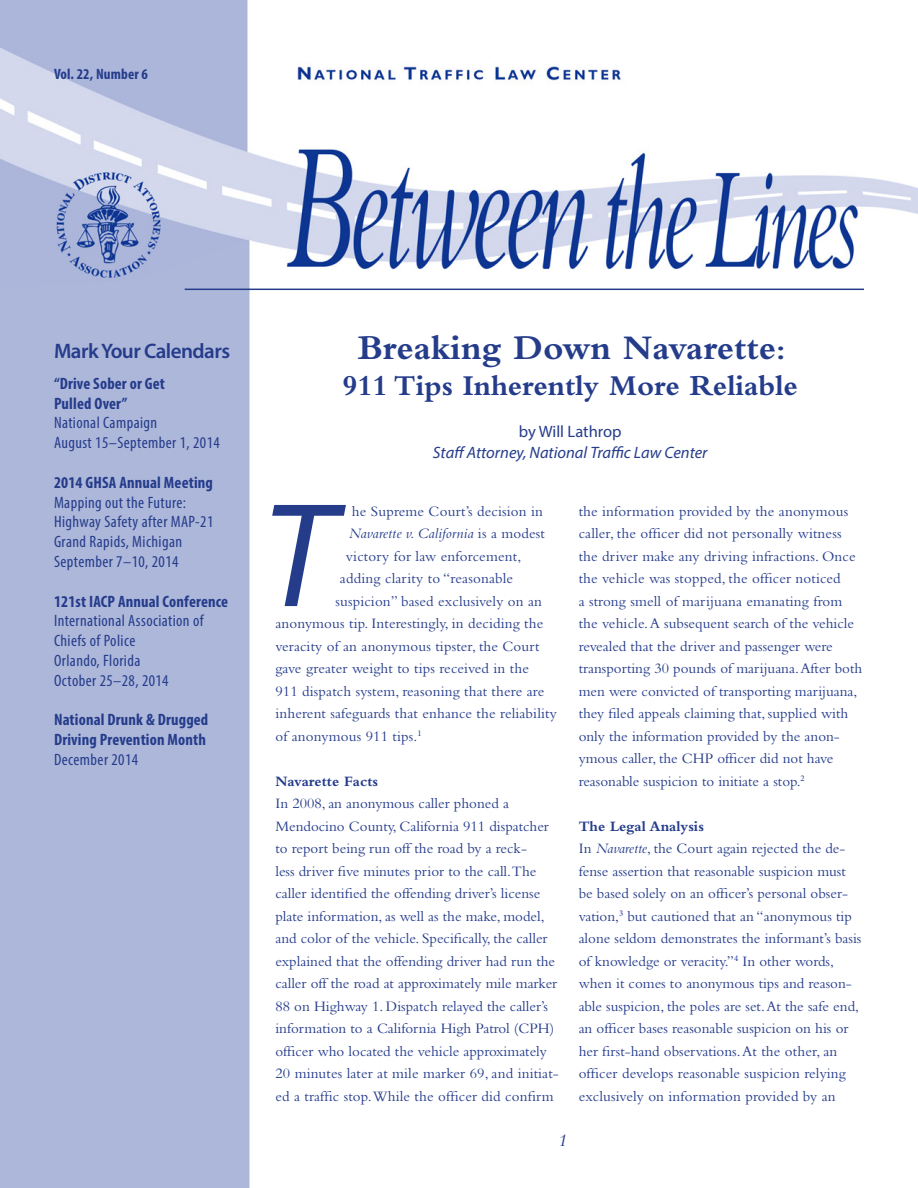
<style>
.page{position:relative;width:918px;height:1188px;background:#fff}
.page>*{position:absolute;margin:0;border:0;box-sizing:border-box;transform-origin:0 0}
.t1{font:italic 150px "Myriad Pro";color:#253c8b}
.byline{font:700 36px "Bembo";color:#253c8b}
.byline-2{font:700 30px "Bembo";color:#253c8b}
.t2{font:600 21px "Myriad Pro";letter-spacing:-.025em;color:#253c8b}
.t3{font:italic 18px "Bembo";color:#253c8b}
.Sidebar_text{font:condensed 16.5px/19.8px "Myriad Pro";letter-spacing:.025em;color:#253c8b}
.Sidebar_header{font:700 condensed 16.5px/19.8px "Myriad Pro";letter-spacing:.01em;color:#253c8b}
.byline-3{font:italic 16.5px "Myriad Pro";color:#253c8b}
.byline-4{font:16.5px "Myriad Pro";color:#253c8b}
.body_text{font:15px/22.5px "Bembo";color:#253c8b}
.body_text-2{font:italic 15px "Bembo";letter-spacing:.01em;color:#253c8b}
.body_text-3{font:700 15px "Bembo";color:#253c8b}
.Sidebar_header-2{font:700 condensed 15px "Myriad Pro";letter-spacing:.01em;color:#253c8b}
.s1{font-size:30px}
.s2{font-style:normal}
.s3{font-style:italic}
</style>
<div class="page">
<img style="left:0;top:0;width:918px;height:289px">
<svg style="left:249px;top:239px;width:8px;height:53px"></svg>
<div style="left:0;top:239px;width:249px;height:949px;background:#adb7da"></div>
<hr style="left:185px;top:289px;width:679px;height:1px;background:#253c8b">
<p class="Sidebar_header-2" style="left:54px;top:64px;width:95px">Vol. 22, Number 6</p>
<p class="t2" style="left:54px;top:338px;width:178px">Mark Your Calendars</p>
<p class="Sidebar_header" style="left:54px;top:373px;width:113px">“Drive Sober or Get<br>Pulled Over”</p>
<p class="Sidebar_text" style="left:54px;top:413px;width:105px">National Campaign</p>
<p class="Sidebar_text" style="left:54px;top:433px;width:167px">August 15–September 1, 2014</p>
<p class="Sidebar_header" style="left:54px;top:472px;width:161px">2014 GHSA Annual Meeting</p>
<p class="Sidebar_text" style="left:54px;top:492px;width:134px">Mapping out the Future:</p>
<p class="Sidebar_text" style="left:54px;top:512px;width:161px">Highway Safety after MAP-21</p>
<p class="Sidebar_text" style="left:54px;top:532px;width:130px">Grand Rapids, Michigan</p>
<p class="Sidebar_text" style="left:54px;top:551px;width:126px">September 7–10, 2014</p>
<p class="Sidebar_header" style="left:54px;top:591px;width:176px">121st IACP Annual Conference</p>
<p class="Sidebar_text" style="left:54px;top:611px;width:151px">International Association of<br>Chiefs of Police</p>
<p class="Sidebar_text" style="left:54px;top:650px;width:88px">Orlando, Florida</p>
<p class="Sidebar_text" style="left:54px;top:670px;width:116px">October 25–28, 2014</p>
<p class="Sidebar_header" style="left:54px;top:710px;width:156px">National Drunk &amp; Drugged<br>Driving Prevention Month</p>
<p class="Sidebar_text" style="left:54px;top:749px;width:86px">December 2014</p>
<p class="byline" style="left:358px;top:328px;width:429px">Breaking Down Navarette<span class="s1">:</span></p>
<p class="byline-2" style="left:343px;top:369px;width:457px">911 Tips Inherently More Reliable</p>
<p class="byline-4" style="left:519px;top:421px;width:104px">by Will Lathrop</p>
<p class="byline-3" style="left:433px;top:442px;width:276px">Staff Attorney, National Traffic Law Center</p>
<p class="t1" style="left:262px;top:463px;width:73px">T</p>
<p class="body_text" style="left:352px;top:500px;width:193px">he Supreme Court’s decision in</p>
<p class="body_text-2" style="left:349px;top:525px;width:197px">Navarette v. California <span class="s2">is a modest</span></p>
<p class="body_text" style="left:346px;top:545px;width:177px">victory for law enforcement,</p>
<p class="body_text" style="left:340px;top:567px;width:175px">adding clarity to “reasonable</p>
<p class="body_text" style="left:335px;top:590px;width:208px">suspicion” based exclusively on an</p>
<p class="body_text" style="left:275px;top:612px;width:269px">anonymous tip. Interestingly, in deciding the</p>
<p class="body_text" style="left:275px;top:635px;width:266px">veracity of an anonymous tipster, the Court</p>
<p class="body_text" style="left:275px;top:657px;width:255px">gave greater weight to tips received in the</p>
<p class="body_text" style="left:275px;top:680px;width:270px">911 dispatch system, reasoning that there are</p>
<p class="body_text" style="left:275px;top:702px;width:283px">inherent safeguards that enhance the reliability</p>
<p class="body_text" style="left:275px;top:725px;width:148px">of anonymous 911 tips.<sup>1</sup></p>
<p class="body_text-3" style="left:275px;top:773px;width:104px">Navarette Facts</p>
<p class="body_text" style="left:275px;top:792px;width:285px">In 2008, an anonymous caller phoned a Mendocino County, California 911 dispatcher to report being run off the road by a reck-<br>less driver five minutes prior to the call.The caller identified the offending driver’s license plate information, as well as the make, model, and color of the vehicle. Specifically, the caller explained that the offending driver had run the caller off the road at approximately mile marker 88 on Highway 1. Dispatch relayed the caller’s information to a California High Patrol (CPH) officer who located the vehicle approximately 20 minutes later at mile marker 69, and initiat&shy;ed a traffic stop. While the officer did confirm</p>
<p class="t3" style="left:558px;top:1130px;width:11px">1</p>
<p class="body_text" style="left:579px;top:500px;width:285px">the information provided by the anonymous caller, the officer did not personally witness the driver make any driving infractions. Once the vehicle was stopped, the officer noticed<br>a strong smell of marijuana emanating from the vehicle. A subsequent search of the vehicle revealed that the driver and passenger were transporting 30 pounds of marijuana. After both men were convicted of transporting marijuana, they filed appeals claiming that, supplied with only the information provided by the anon&shy;ymous caller, the CHP officer did not have reasonable suspicion to initiate a stop.<sup>2</sup></p>
<p class="body_text-3" style="left:579px;top:818px;width:127px">The Legal Analysis</p>
<p class="body_text" style="left:579px;top:837px;width:284px">In <span class="s3">Navarette</span>, the Court again rejected the de&shy;fense assertion that reasonable suspicion must be based solely on an officer’s personal obser&shy;vation,<sup>3</sup> but cautioned that an “anonymous tip alone seldom demonstrates the informant’s basis of knowledge or veracity.”<sup>4</sup> In other words, when it comes to anonymous tips and reason&shy;able suspicion, the poles are set. At the safe end, an officer bases reasonable suspicion on his or her first-hand observations. At the other, an officer develops reasonable suspicion relying exclusively on information provided by an</p>
</div>
